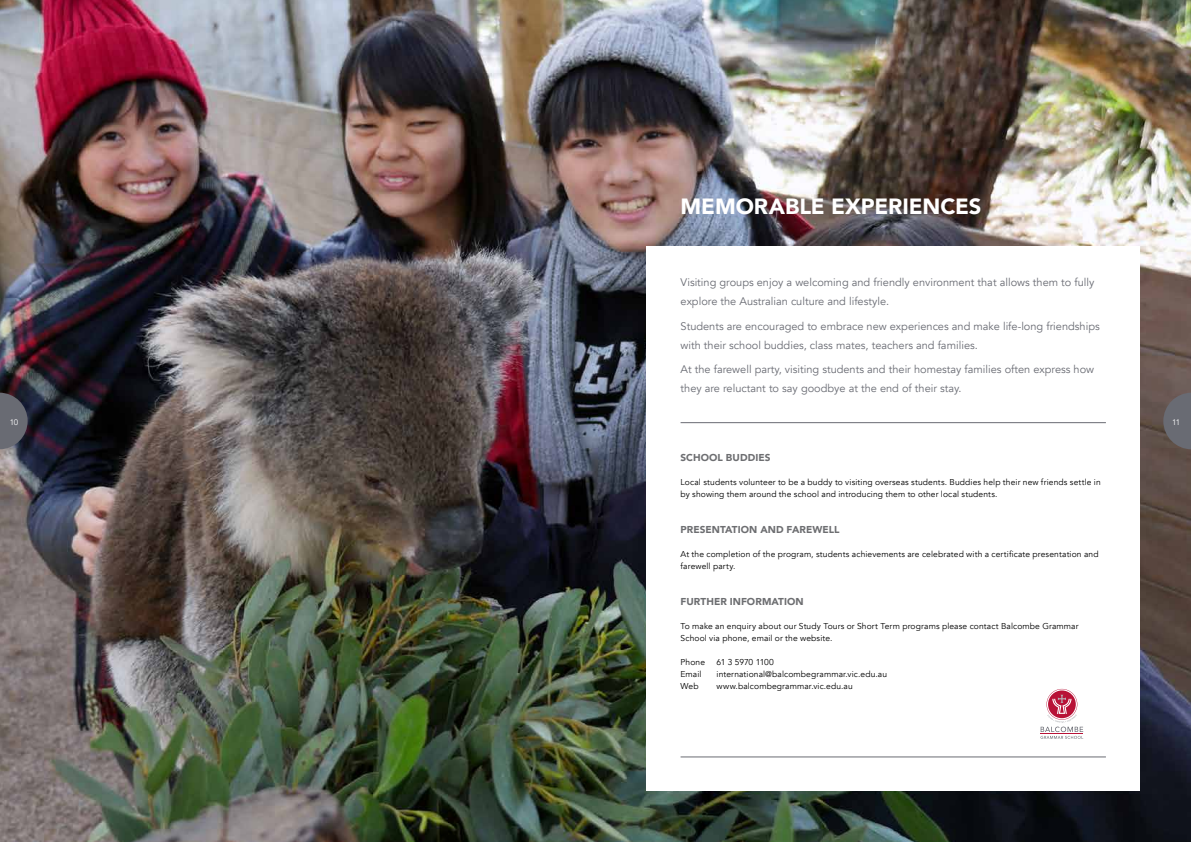
<style>
.page{position:relative;width:1191px;height:842px;background:#fff}
.page>*{position:absolute;margin:0;border:0;box-sizing:border-box;transform-origin:0 0}
.t1{font:900 22px "Avenir";letter-spacing:-.005em;color:#fff}
.t2{font:11px/19px "Avenir";color:#696b73}
.t3{font:900 10px "Avenir";letter-spacing:.005em;color:#6d6e71}
.t4{font:8.5px/12px "Avenir";letter-spacing:.015em;color:#000}
.t5{font:8.5px "Avenir";letter-spacing:-.02em;color:#000}
.t6{font:8px "Avenir";color:#fff}
</style>
<div class="page">
<img style="left:0;top:0;width:1191px;height:842px">
<div style="left:646px;top:247px;width:494px;height:544px;background:#fff"></div>
<svg style="left:1040px;top:689px;width:43px;height:50px"></svg>
<hr style="left:680px;top:757px;width:426px;height:1px;background:#696b73">
<hr style="left:680px;top:422px;width:426px;height:1px;background:#696b73">
<svg style="left:0;top:393px;width:28px;height:56px;background:#595b64"></svg>
<svg style="left:1163px;top:393px;width:28px;height:56px;background:#67656a"></svg>
<h1 class="t1" style="left:680px;top:188px;width:302px">MEMORABLE EXPERIENCES</h1>
<p class="t2" style="left:680px;top:273px;width:415px">Visiting groups enjoy a welcoming and friendly environment that allows them to fully explore the Australian culture and lifestyle.</p>
<p class="t2" style="left:680px;top:317px;width:421px">Students are encouraged to embrace new experiences and make life-long friendships with their school buddies, class mates, teachers and families.</p>
<p class="t2" style="left:680px;top:360px;width:415px">At the farewell party, visiting students and their homestay families often express how they are reluctant to say goodbye at the end of their stay.</p>
<p class="t6" style="left:10px;top:417px;width:10px">10</p>
<p class="t6" style="left:1172px;top:417px;width:10px">11</p>
<p class="t3" style="left:680px;top:449px;width:91px">SCHOOL BUDDIES</p>
<p class="t4" style="left:680px;top:476px;width:422px">Local students volunteer to be a buddy to visiting overseas students. Buddies help their new friends settle in by showing them around the school and introducing them to other local students.</p>
<p class="t3" style="left:680px;top:521px;width:161px">PRESENTATION AND FAREWELL</p>
<p class="t4" style="left:680px;top:548px;width:419px">At the completion of the program, students achievements are celebrated with a certificate presentation and farewell party.</p>
<p class="t3" style="left:680px;top:593px;width:125px">FURTHER INFORMATION</p>
<p class="t4" style="left:680px;top:620px;width:399px">To make an enquiry about our Study Tours or Short Term programs please contact Balcombe Grammar<br>School via phone, email or the website.</p>
<p class="t4" style="left:680px;top:656px;width:26px">Phone</p>
<p class="t5" style="left:716px;top:657px;width:59px">61 3 5970 1100</p>
<p class="t4" style="left:680px;top:668px;width:22px">Email</p>
<p class="t4" style="left:716px;top:668px;width:172px">international@balcombegrammar.vic.edu.au</p>
<p class="t4" style="left:680px;top:680px;width:20px">Web</p>
<p class="t4" style="left:716px;top:680px;width:138px">www.balcombegrammar.vic.edu.au</p>
</div>
